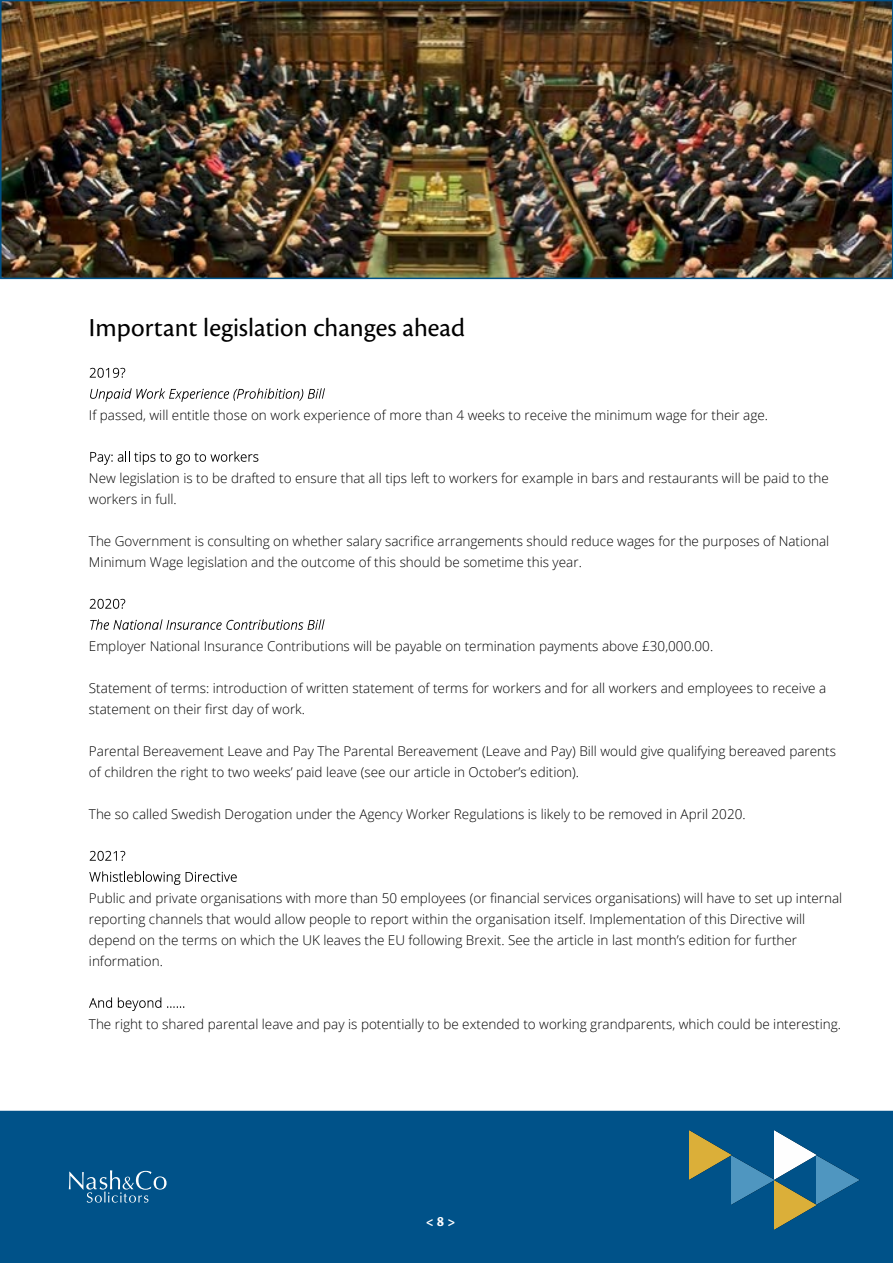
<style>
.page{position:relative;width:893px;height:1263px;background:#fff}
.page>*{position:absolute;margin:0;border:0;box-sizing:border-box;transform-origin:0 0}
.t1{font:27px "Cronos Pro";color:#000}
.t2{font:15px "Cronos Pro Bold Subh";color:#fff}
.t3{font:300 13.5px/21px "Open Sans";color:#000}
</style>
<div class="page">
<div style="left:0;top:1111px;width:893px;height:152px;background:#005289"></div>
<img style="left:732px;top:1155px;width:42px;height:49px">
<img style="left:689px;top:1131px;width:43px;height:49px">
<img style="left:774px;top:1131px;width:43px;height:98px">
<img style="left:817px;top:1155px;width:42px;height:49px">
<svg style="left:69px;top:1170px;width:98px;height:33px;background:#296e9c"></svg>
<svg style="left:90px;top:368px;width:35px;height:10px"></svg>
<svg style="left:90px;top:388px;width:235px;height:14px"></svg>
<svg style="left:90px;top:451px;width:168px;height:14px"></svg>
<svg style="left:90px;top:599px;width:35px;height:10px"></svg>
<svg style="left:90px;top:619px;width:235px;height:11px"></svg>
<svg style="left:90px;top:851px;width:35px;height:10px"></svg>
<svg style="left:89px;top:871px;width:148px;height:14px"></svg>
<svg style="left:89px;top:997px;width:23px;height:11px"></svg>
<svg style="left:118px;top:997px;width:43px;height:14px"></svg>
<svg style="left:167px;top:1006px;width:17px;height:2px"></svg>
<img style="left:3px;top:3px;width:887px;height:273px">
<div style="left:0;top:0;width:893px;height:279px;border:2px solid #005289"></div>
<h1 class="t1" style="left:89px;top:315px;width:378px">Important legislation changes ahead</h1>
<p class="t3" style="left:89px;top:406px;width:681px">If passed, will entitle those on work experience of more than 4 weeks to receive the minimum wage for their age.</p>
<p class="t3" style="left:89px;top:469px;width:741px">New legislation is to be drafted to ensure that all tips left to workers for example in bars and restaurants will be paid to the workers in full.</p>
<p class="t3" style="left:89px;top:532px;width:742px">The Government is consulting on whether salary sacrifice arrangements should reduce wages for the purposes of National<br>Minimum Wage legislation and the outcome of this should be sometime this year.</p>
<p class="t3" style="left:89px;top:637px;width:626px">Employer National Insurance Contributions will be payable on termination payments above £30,000.00.</p>
<p class="t3" style="left:89px;top:679px;width:739px">Statement of terms: introduction of written statement of terms for workers and for all workers and employees to receive a statement on their first day of work.</p>
<p class="t3" style="left:89px;top:742px;width:749px">Parental Bereavement Leave and Pay The Parental Bereavement (Leave and Pay) Bill would give qualifying bereaved parents of children the right to two weeks’ paid leave (see our article in October’s edition).</p>
<p class="t3" style="left:89px;top:805px;width:658px">The so called Swedish Derogation under the Agency Worker Regulations is likely to be removed in April 2020.</p>
<p class="t3" style="left:89px;top:889px;width:755px">Public and private organisations with more than 50 employees (or financial services organisations) will have to set up internal reporting channels that would allow people to report within the organisation itself. Implementation of this Directive will depend on the terms on which the UK leaves the EU following Brexit. See the article in last month’s edition for further information.</p>
<p class="t3" style="left:89px;top:1015px;width:754px">The right to shared parental leave and pay is potentially to be extended to working grandparents, which could be interesting.</p>
<p class="t2" style="left:425px;top:1215px;width:32px">&lt; 8 &gt;</p>
</div>
